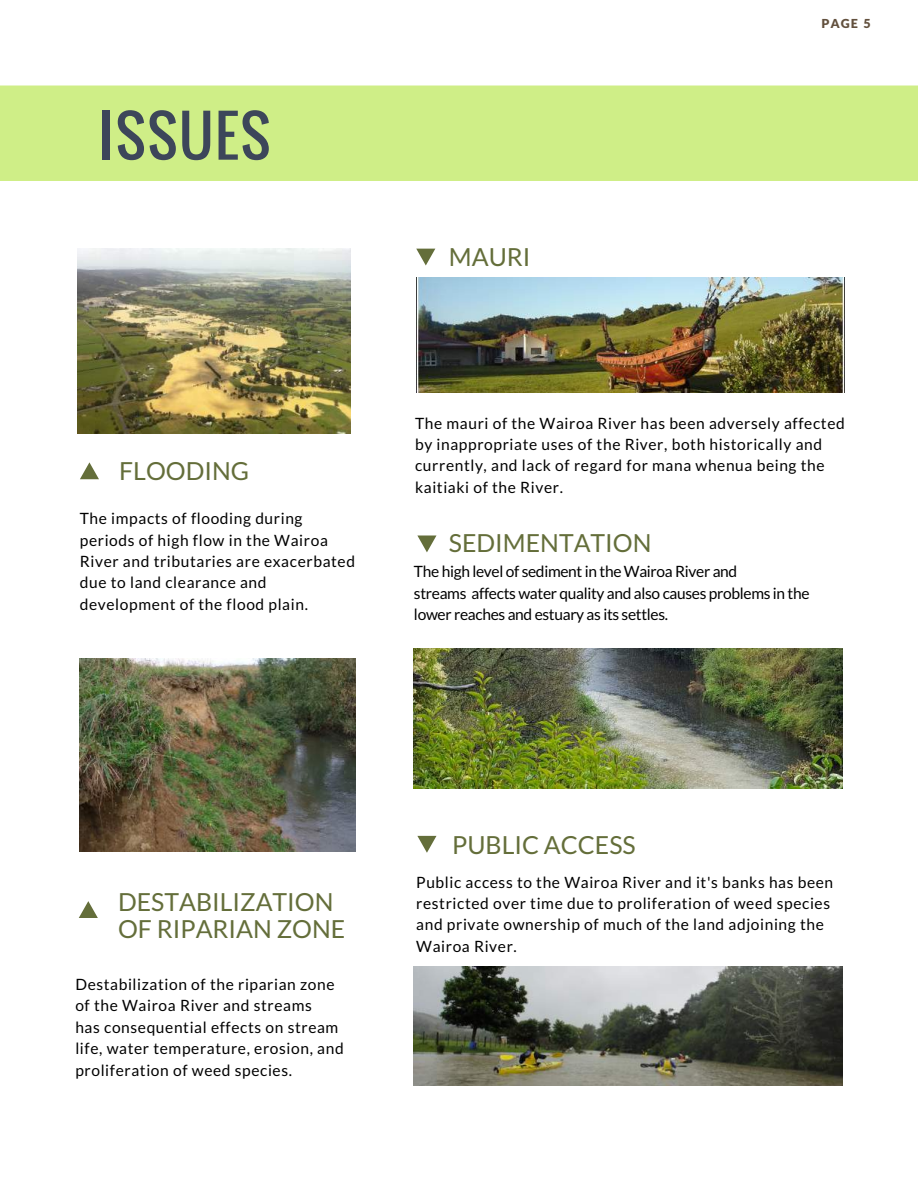
<style>
.page{position:relative;width:918px;height:1188px;background:#fff}
.page>*{position:absolute;margin:0;border:0;box-sizing:border-box;transform-origin:0 0}
.t1{font:55.95px "Oswald";letter-spacing:.03em;color:#3d465a}
.t2{font:24.9px/27px "Lato";color:#646e3a}
.t3{font:15.6px/21.3px "Lato";letter-spacing:.04em;color:#000}
.t4{font:15.6px/21.3px "Lato";letter-spacing:-.02em;color:#000}
.t5{font:900 12.45px "Lato";color:#62503d}
</style>
<div class="page">
<div style="left:0;top:86px;width:918px;height:95px;background:#cfee87"></div>
<img style="left:78px;top:249px;width:273px;height:184px">
<img style="left:414px;top:648px;width:429px;height:141px">
<img style="left:414px;top:966px;width:429px;height:120px">
<img style="left:80px;top:658px;width:275px;height:194px">
<svg style="left:80px;top:462px;width:19px;height:17px"></svg>
<svg style="left:416px;top:249px;width:19px;height:17px"></svg>
<svg style="left:417px;top:836px;width:19px;height:17px"></svg>
<svg style="left:79px;top:901px;width:19px;height:17px"></svg>
<svg style="left:417px;top:536px;width:19px;height:16px"></svg>
<img style="left:416px;top:278px;width:429px;height:115px">
<h1 class="t1" style="left:99px;top:93px;width:173px">ISSUES</h1>
<h2 class="t2" style="left:119px;top:457px;width:132px">FLOODING</h2>
<p class="t3" style="left:80px;top:508px;width:277px">The impacts of flooding during periods of high flow in the Wairoa<br>River and tributaries are exacerbated due to land clearance and development of the flood plain.</p>
<h2 class="t2" style="left:449px;top:243px;width:83px">MAURI</h2>
<p class="t5" style="left:822px;top:15px;width:51px">PAGE 5</p>
<p class="t3" style="left:415px;top:412px;width:431px">The mauri of the Wairoa River has been adversely affected by inappropriate uses of the River, both historically and currently, and lack of regard for mana whenua being the kaitiaki of the River.</p>
<h2 class="t2" style="left:449px;top:529px;width:204px">SEDIMENTATION</h2>
<p class="t4" style="left:414px;top:560px;width:397px">The high level of sediment in the Wairoa River and<br>streams affects water quality and also causes problems in the lower reaches and estuary as its settles.</p>
<h2 class="t2" style="left:118px;top:888px;width:229px">DESTABILIZATION<br>OF RIPARIAN ZONE</h2>
<p class="t3" style="left:75px;top:973px;width:270px">Destabilization of the riparian zone of the Wairoa River and streams<br>has consequential effects on stream life, water temperature, erosion, and proliferation of weed species.</p>
<h2 class="t2" style="left:452px;top:830px;width:185px">PUBLIC ACCESS</h2>
<p class="t3" style="left:416px;top:871px;width:419px">Public access to the Wairoa River and it's banks has been restricted over time due to proliferation of weed species and private ownership of much of the land adjoining the Wairoa River.</p>
</div>
